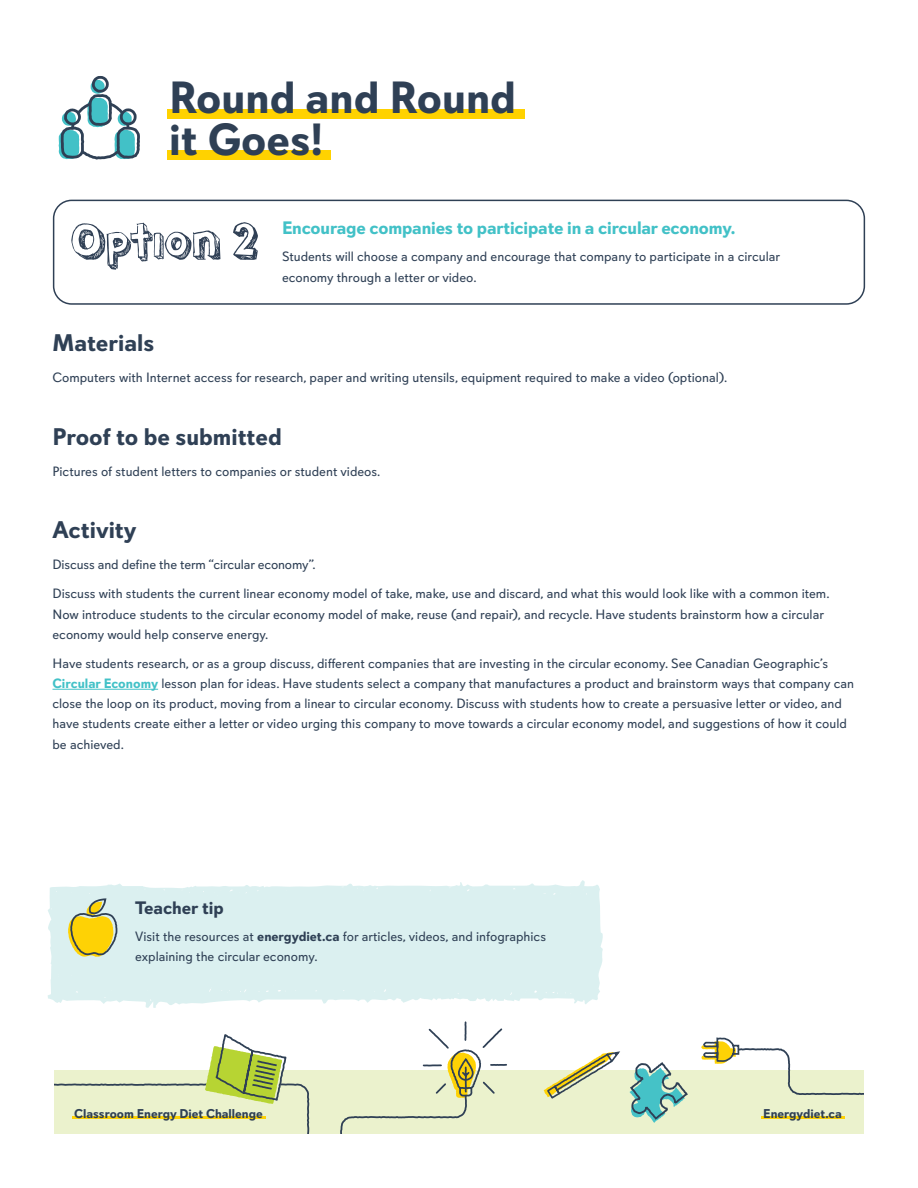
<style>
.page{position:relative;width:918px;height:1188px;background:#fff}
.page>*{position:absolute;margin:0;border:0;box-sizing:border-box;transform-origin:0 0}
.t1{font:700 45px/42px "Davis Sans";color:#2f4055}
.t2{font:700 24px "Davis Sans";color:#2f4055}
.t3{font:700 18px "Davis Sans";letter-spacing:-.01em;color:#42c1c7}
.t4{font:700 18px "Davis Sans";color:#2f4055}
.Copy{font:13.5px/20.2px "Davis Sans";color:#2f4055}
.t5{font:700 12.75px "Davis Sans";color:#2f4055}
.s1{font-weight:700;color:#42c1c7}
.s2{font-weight:700}
</style>
<div class="page">
<div style="left:53px;top:200px;width:812px;height:105px;border:2px solid #2f4055;border-radius:18px"></div>
<svg style="left:233px;top:222px;width:25px;height:38px"></svg>
<svg style="left:71px;top:223px;width:149px;height:47px"></svg>
<svg style="left:48px;top:880px;width:555px;height:128px"></svg>
<div style="left:51px;top:887px;width:536px;height:114px;background:#dbf0f0"></div>
<svg style="left:68px;top:898px;width:49px;height:59px;background:#d9cb62"></svg>
<div style="left:54px;top:1070px;width:810px;height:64px;background:#ebf2cd"></div>
<svg style="left:54px;top:1034px;width:256px;height:100px"></svg>
<svg style="left:701px;top:1037px;width:163px;height:58px"></svg>
<svg style="left:544px;top:1051px;width:76px;height:48px"></svg>
<svg style="left:629px;top:1062px;width:59px;height:61px"></svg>
<hr style="left:761px;top:1116px;width:84px;height:3px;background:#fed205">
<hr style="left:72px;top:1116px;width:194px;height:3px;background:#fed205">
<svg style="left:340px;top:1021px;width:167px;height:113px"></svg>
<hr style="left:52px;top:689px;width:106px;height:1px;background:#42c1c7">
<div style="left:167px;top:109px;width:358px;height:9px;background:#ffd200"></div>
<div style="left:167px;top:150px;width:163px;height:9px;background:#ffd200"></div>
<svg style="left:59px;top:76px;width:81px;height:84px"></svg>
<h1 class="t1" style="left:169px;top:78px;width:348px">Round and Round it Goes!</h1>
<h4 class="t3" style="left:282px;top:217px;width:455px">Encourage companies to participate in a circular economy.</h4>
<p class="Copy" style="left:282px;top:247px;width:500px">Students will choose a company and encourage that company to participate in a circular economy through a letter or video.</p>
<h3 class="t2" style="left:52px;top:328px;width:103px">Materials</h3>
<p class="Copy" style="left:52px;top:367px;width:676px">Computers with Internet access for research, paper and writing utensils, equipment required to make a video (optional).</p>
<h3 class="t2" style="left:52px;top:422px;width:231px">Proof to be submitted</h3>
<p class="Copy" style="left:52px;top:461px;width:329px">Pictures of student letters to companies or student videos.</p>
<h3 class="t2" style="left:52px;top:516px;width:85px">Activity</h3>
<p class="Copy" style="left:52px;top:555px;width:265px">Discuss and define the term “circular economy”.</p>
<p class="Copy" style="left:52px;top:584px;width:779px">Discuss with students the current linear economy model of take, make, use and discard, and what this would look like with a common item.<br>Now introduce students to the circular economy model of make, reuse (and repair), and recycle. Have students brainstorm how a circular economy would help conserve energy.</p>
<p class="Copy" style="left:52px;top:653px;width:803px">Have students research, or as a group discuss, different companies that are investing in the circular economy. See Canadian Geographic’s <span class="s1">Circular Economy</span> lesson plan for ideas. Have students select a company that manufactures a product and brainstorm ways that company can close the loop on its product, moving from a linear to circular economy. Discuss with students how to create a persuasive letter or video, and have students create either a letter or video urging this company to move towards a circular economy model, and suggestions of how it could be achieved.</p>
<h4 class="t4" style="left:135px;top:897px;width:90px">Teacher tip</h4>
<p class="Copy" style="left:135px;top:926px;width:412px">Visit the resources at <span class="s2">energydiet.ca</span> for articles, videos, and infographics explaining the circular economy.</p>
<p class="t5" style="left:74px;top:1106px;width:190px">Classroom Energy Diet Challenge</p>
<p class="t5" style="left:763px;top:1106px;width:80px">Energydiet.ca</p>
</div>
